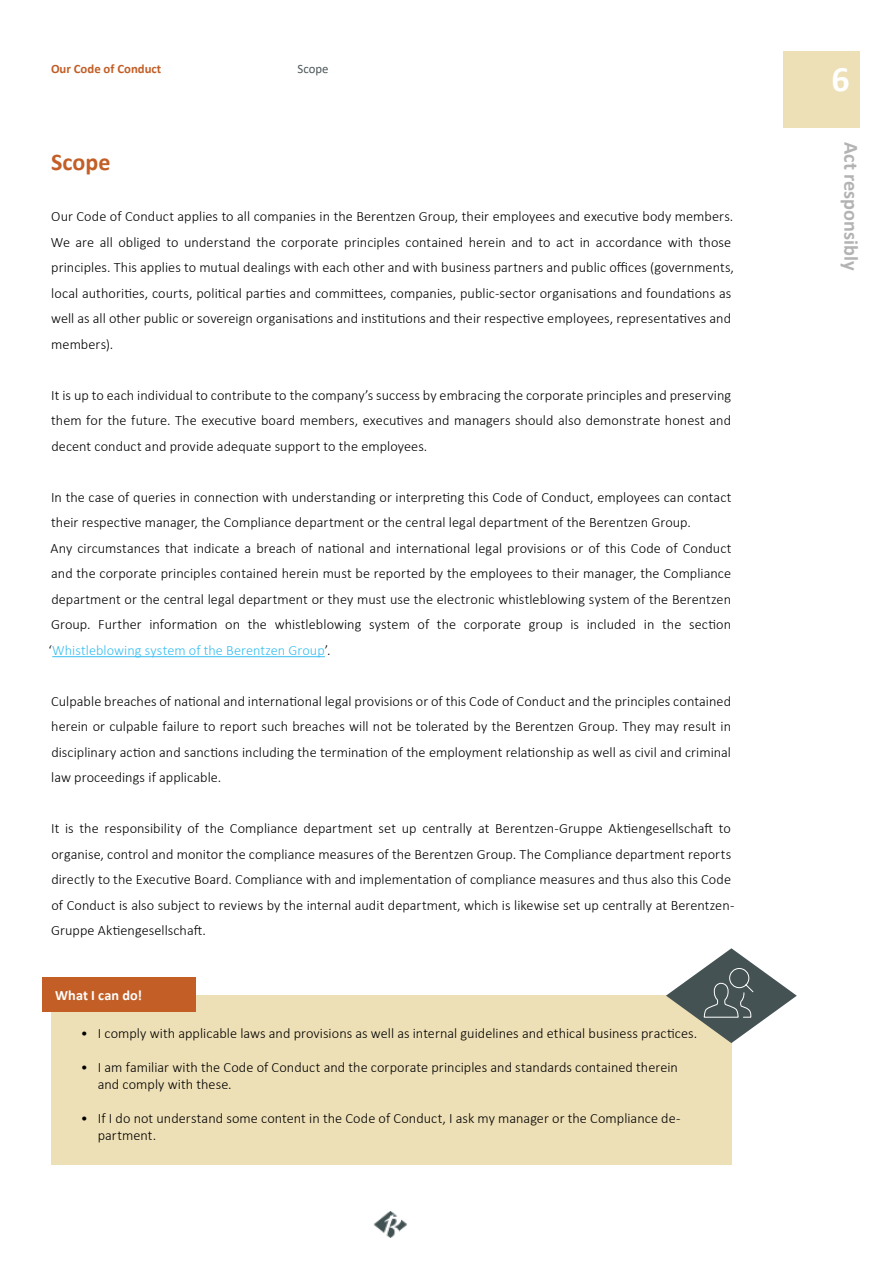
<style>
.page{position:relative;width:893px;height:1263px;background:#fff}
.page>*{position:absolute;margin:0;border:0;box-sizing:border-box;transform-origin:0 0}
.t1{font:700 36px "Calibri";color:#fff}
.t2{font:700 24px "Calibri";color:#c25e26}
.t3{font:700 20.25px "Calibri";color:#b3b3b3}
.t4{font:300 14.25px/25.5px "Calibri";letter-spacing:.005em;color:#000}
.t5{font:700 14.25px "Calibri";letter-spacing:.005em;color:#fff}
.t6{font:700 12.75px "Calibri";color:#c25e26}
.t7{font:12.75px "Calibri";color:#4e585a}
.s1{color:#38bff0}
</style>
<div class="page">
<div style="left:783px;top:51px;width:77px;height:77px;background:#eddfb6"></div>
<img style="left:373px;top:1212px;width:34px;height:26px">
<hr style="left:52px;top:656px;width:273px;height:1px;background:#38bff0">
<div style="left:51px;top:996px;width:680px;height:169px;background:#eddfb6"></div>
<div style="left:43px;top:978px;width:153px;height:34px;background:#c25e26"></div>
<svg style="left:666px;top:948px;width:131px;height:95px"></svg>
<p class="t6" style="left:51px;top:60px;width:112px">Our Code of Conduct</p>
<p class="t7" style="left:298px;top:60px;width:32px">Scope</p>
<h2 class="t2" style="left:51px;top:145px;width:61px">Scope</h2>
<p class="t4" style="left:51px;top:203px;width:685px">Our Code of Conduct applies to all companies in the Berentzen Group, their employees and executive body members.<br>We are all obliged to understand the corporate principles contained herein and to act in accordance with those principles. This applies to mutual dealings with each other and with business partners and public offices (governments, local authorities, courts, political parties and committees, companies, public-sector organisations and foundations as well as all other public or sovereign organisations and institutions and their respective employees, representatives and members).</p>
<p class="t4" style="left:51px;top:382px;width:682px;text-align:justify">It is up to each individual to contribute to the company’s success by embracing the corporate principles and preserving them for the future. The executive board members, executives and managers should also demonstrate honest and decent conduct and provide adequate support to the employees.</p>
<p class="t4" style="left:48px;top:484px;width:685px">In the case of queries in connection with understanding or interpreting this Code of Conduct, employees can contact their respective manager, the Compliance department or the central legal department of the Berentzen Group.<br>Any circumstances that indicate a breach of national and international legal provisions or of this Code of Conduct and the corporate principles contained herein must be reported by the employees to their manager, the Compliance department or the central legal department or they must use the electronic whistleblowing system of the Berentzen Group. Further information on the whistleblowing system of the corporate group is included in the section ‘<span class="s1">Whistleblowing system of the Berentzen Group</span>’.</p>
<p class="t4" style="left:51px;top:688px;width:681px;text-align:justify">Culpable breaches of national and international legal provisions or of this Code of Conduct and the principles contained herein or culpable failure to report such breaches will not be tolerated by the Berentzen Group. They may result in disciplinary action and sanctions including the termination of the employment relationship as well as civil and criminal law proceedings if applicable.</p>
<p class="t4" style="left:51px;top:816px;width:685px">It is the responsibility of the Compliance department set up centrally at Berentzen-Gruppe Aktiengesellschaft to organise, control and monitor the compliance measures of the Berentzen Group. The Compliance department reports directly to the Executive Board. Compliance with and implementation of compliance measures and thus also this Code of Conduct is also subject to reviews by the internal audit department, which is likewise set up centrally at Berentzen-Gruppe Aktiengesellschaft.</p>
<p class="t5" style="left:55px;top:985px;width:88px">What I can do!</p>
<p class="t4" style="left:81px;top:1020px;width:618px">• I comply with applicable laws and provisions as well as internal guidelines and ethical business practices.</p>
<p class="t4" style="left:98px;top:1058px;width:582px;line-height:17px;text-indent:-17px">• I am familiar with the Code of Conduct and the corporate principles and standards contained therein and comply with these.</p>
<p class="t4" style="left:98px;top:1109px;width:584px;line-height:17px;text-indent:-17px">• If I do not understand some content in the Code of Conduct, I ask my manager or the Compliance de&shy;partment.</p>
<h1 class="t1" style="left:831px;top:53px;width:20px">6</h1>
<h3 class="t3" style="left:866px;top:142px;width:130px;rotate:90deg">Act responsibly</h3>
</div>
